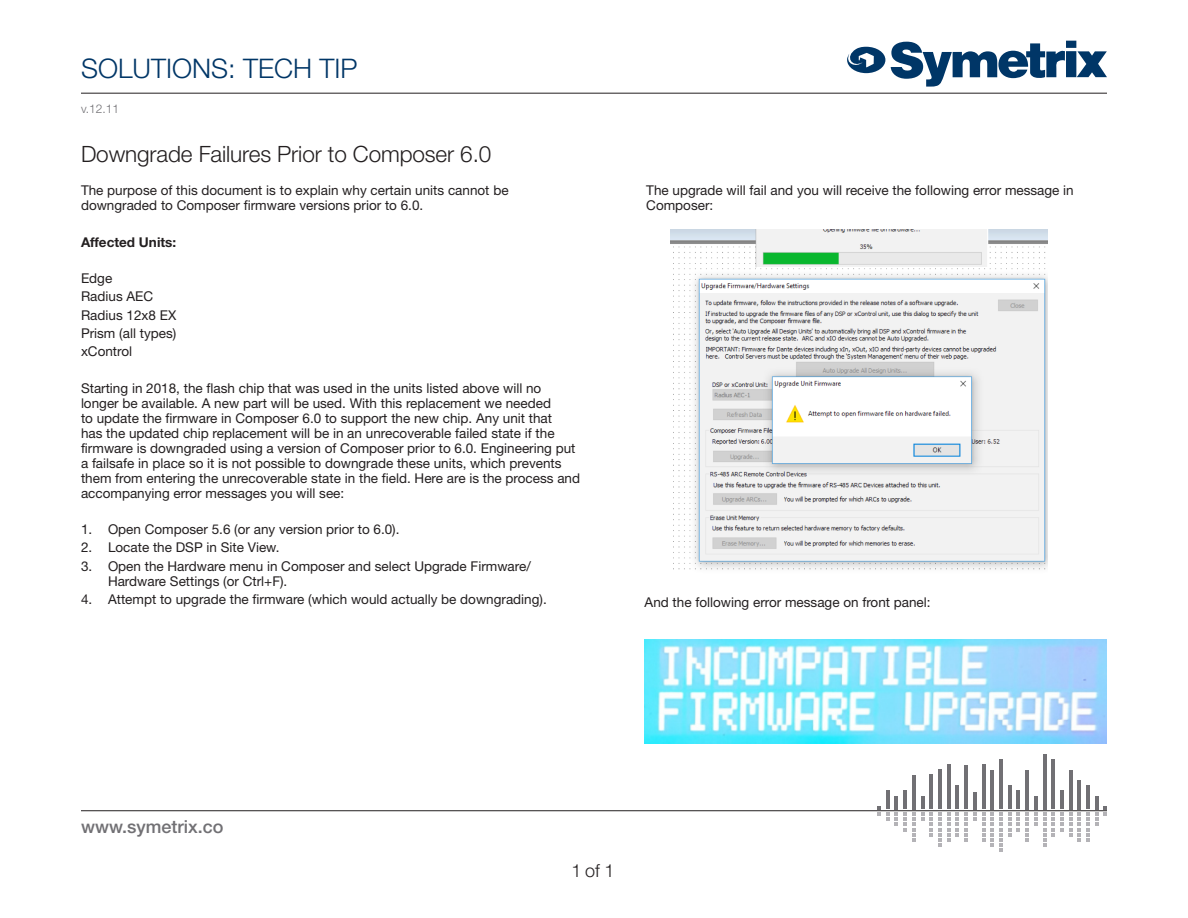
<style>
.page{position:relative;width:1188px;height:918px;background:#fff}
.page>*{position:absolute;margin:0;border:0;box-sizing:border-box;transform-origin:0 0}
.t1{font:300 27px "Helvetica Neue LT Std";color:#003667}
.Product_Name_copy{font:300 22.5px "Helvetica Neue LT Std";letter-spacing:-.005em;color:#231f20}
.t2{font:500 18px "Helvetica Neue LT Std";color:#717074}
.t3{font:300 18px "Helvetica Neue LT Std";color:#231f20}
.Small_Body_Copy{font:13.5px/15px "Helvetica Neue LT Std";color:#231f20}
.Small_Body_Copy-2{font:700 13.5px "Helvetica Neue LT Std";color:#231f20}
.t4{font:300 12px "Helvetica Neue LT Std";color:#717074}
</style>
<div class="page">
<svg style="left:891px;top:41px;width:216px;height:46px"></svg>
<svg style="left:847px;top:47px;width:38px;height:26px"></svg>
<hr style="left:81px;top:93px;width:1026px;height:1px;background:#231f20">
<hr style="left:81px;top:810px;width:1026px;height:1px;background:#231f20">
<hr style="left:886px;top:791px;width:3px;height:18px;background:#717074">
<hr style="left:904px;top:791px;width:3px;height:18px;background:#717074">
<hr style="left:912px;top:775px;width:3px;height:34px;background:#717074">
<hr style="left:930px;top:775px;width:3px;height:34px;background:#717074">
<hr style="left:938px;top:770px;width:4px;height:39px;background:#717074">
<hr style="left:947px;top:765px;width:3px;height:44px;background:#717074">
<hr style="left:956px;top:785px;width:3px;height:24px;background:#717074">
<hr style="left:965px;top:765px;width:3px;height:44px;background:#717074">
<hr style="left:973px;top:792px;width:3px;height:17px;background:#717074">
<hr style="left:982px;top:765px;width:3px;height:44px;background:#717074">
<hr style="left:991px;top:770px;width:3px;height:39px;background:#717074">
<hr style="left:999px;top:759px;width:3px;height:50px;background:#717074">
<hr style="left:1008px;top:786px;width:3px;height:23px;background:#717074">
<hr style="left:1017px;top:791px;width:3px;height:18px;background:#717074">
<hr style="left:1026px;top:770px;width:3px;height:39px;background:#717074">
<hr style="left:1043px;top:754px;width:3px;height:55px;background:#717074">
<hr style="left:1052px;top:759px;width:3px;height:50px;background:#717074">
<hr style="left:1060px;top:791px;width:3px;height:18px;background:#717074">
<hr style="left:1069px;top:770px;width:3px;height:39px;background:#717074">
<hr style="left:1078px;top:780px;width:3px;height:29px;background:#717074">
<hr style="left:1087px;top:785px;width:3px;height:24px;background:#717074">
<svg style="left:878px;top:806px;width:11px;height:15px"></svg>
<svg style="left:895px;top:796px;width:3px;height:30px"></svg>
<svg style="left:904px;top:812px;width:11px;height:29px"></svg>
<svg style="left:921px;top:797px;width:3px;height:24px"></svg>
<svg style="left:930px;top:812px;width:20px;height:35px"></svg>
<svg style="left:956px;top:812px;width:3px;height:24px"></svg>
<svg style="left:965px;top:812px;width:11px;height:29px"></svg>
<svg style="left:982px;top:812px;width:3px;height:29px"></svg>
<svg style="left:991px;top:812px;width:11px;height:40px"></svg>
<svg style="left:1008px;top:812px;width:3px;height:24px"></svg>
<svg style="left:1017px;top:812px;width:3px;height:19px"></svg>
<svg style="left:1026px;top:796px;width:11px;height:45px"></svg>
<svg style="left:1043px;top:812px;width:3px;height:35px"></svg>
<svg style="left:1052px;top:812px;width:11px;height:24px"></svg>
<svg style="left:1069px;top:812px;width:3px;height:24px"></svg>
<svg style="left:1078px;top:812px;width:3px;height:29px"></svg>
<svg style="left:1087px;top:796px;width:11px;height:45px"></svg>
<svg style="left:1104px;top:806px;width:3px;height:9px"></svg>
<img style="left:671px;top:229px;width:377px;height:341px">
<img style="left:645px;top:639px;width:462px;height:104px">
<h1 class="t1" style="left:81px;top:52px;width:278px">SOLUTIONS: TECH TIP</h1>
<p class="t4" style="left:81px;top:101px;width:40px">v.12.11</p>
<p class="Product_Name_copy" style="left:81px;top:140px;width:412px">Downgrade Failures Prior to Composer 6.0</p>
<p class="Small_Body_Copy" style="left:81px;top:183px;width:429px">The purpose of this document is to explain why certain units cannot be downgraded to Composer firmware versions prior to 6.0.</p>
<p class="Small_Body_Copy-2" style="left:81px;top:234px;width:97px">Affected Units:</p>
<p class="Small_Body_Copy" style="left:81px;top:271px;width:33px">Edge</p>
<p class="Small_Body_Copy" style="left:81px;top:289px;width:74px">Radius AEC</p>
<p class="Small_Body_Copy" style="left:81px;top:307px;width:97px">Radius 12x8 EX</p>
<p class="Small_Body_Copy" style="left:81px;top:325px;width:97px">Prism (all types)</p>
<p class="Small_Body_Copy" style="left:81px;top:344px;width:53px">xControl</p>
<p class="Small_Body_Copy" style="left:81px;top:380px;width:501px">Starting in 2018, the flash chip that was used in the units listed above will no longer be available. A new part will be used. With this replacement we needed<br>to update the firmware in Composer 6.0 to support the new chip. Any unit that<br>has the updated chip replacement will be in an unrecoverable failed state if the firmware is downgraded using a version of Composer prior to 6.0. Engineering put a failsafe in place so it is not possible to downgrade these units, which prevents them from entering the unrecoverable state in the field. Here are is the process and accompanying error messages you will see:</p>
<p class="Small_Body_Copy" style="left:81px;top:522px;width:320px">1. Open Composer 5.6 (or any version prior to 6.0).</p>
<p class="Small_Body_Copy" style="left:81px;top:540px;width:200px">2. Locate the DSP in Site View.</p>
<p class="Small_Body_Copy" style="left:108px;top:558px;width:424px;text-indent:-27px">3. Open the Hardware menu in Composer and select Upgrade Firmware/<br>Hardware Settings (or Ctrl+F).</p>
<p class="Small_Body_Copy" style="left:81px;top:591px;width:467px">4. Attempt to upgrade the firmware (which would actually be downgrading).</p>
<p class="Small_Body_Copy" style="left:646px;top:183px;width:429px">The upgrade will fail and you will receive the following error message in<br>Composer:</p>
<p class="Small_Body_Copy" style="left:645px;top:595px;width:288px">And the following error message on front panel:</p>
<h3 class="t2" style="left:81px;top:816px;width:144px">www.symetrix.co</h3>
<h3 class="t3" style="left:571px;top:859px;width:44px">1of1</h3>
</div>
